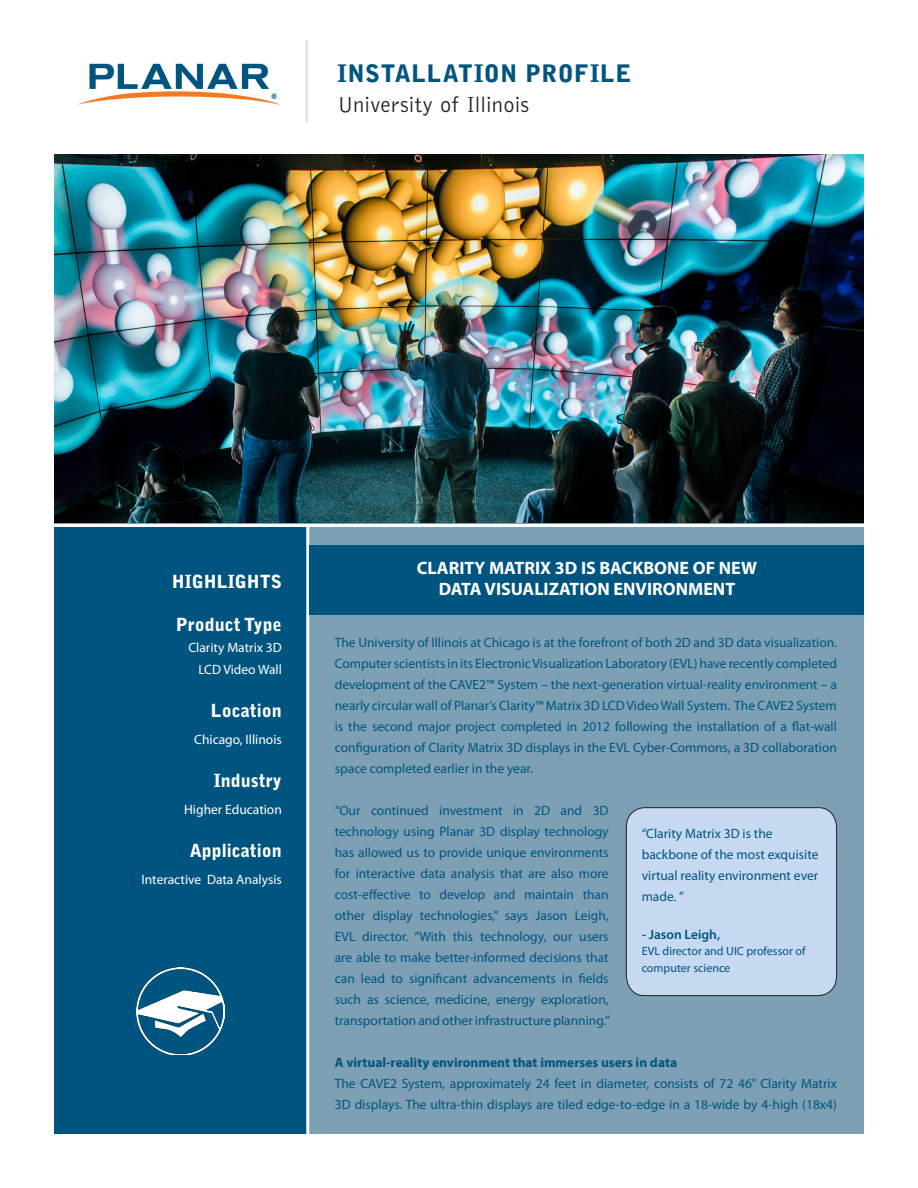
<style>
.page{position:relative;width:918px;height:1188px;background:#fff}
.page>*{position:absolute;margin:0;border:0;box-sizing:border-box;transform-origin:0 0}
.t1{font:900 24px "Bell Gothic Std";letter-spacing:.02em;color:#005480}
.Title{font:300 22.5px "Bell Gothic Std";letter-spacing:-.005em;color:#231f20}
.Subtitle{font:700 18px/21px "Myriad Pro";color:#fff;text-align:center}
.Sidebar_subheadings{font:900 18px "Bell Gothic Std";color:#fff}
.HIGHLIGHTS{font:900 18px "Bell Gothic Std";color:#fff}
.Body_text{font:13.5px/21px "Myriad Pro";color:#005480;text-align:justify}
.Quote_box_text{font:13.5px/21px "Myriad Pro";color:#005480}
.Sidebar_text{font:13.5px/21.6px "Myriad Pro";color:#fff;text-align:right}
.Body_text_subhead{font:700 13.5px "Myriad Pro";color:#005480}
.Quote_box_name{font:600 13.5px "Myriad Pro";color:#005480}
.Quotebox_job_title_c{font:12px/16.5px "Myriad Pro";color:#005480}
</style>
<div class="page">
<img style="left:54px;top:155px;width:810px;height:369px">
<div style="left:54px;top:524px;width:810px;height:610px;background:#7da0b5"></div>
<img style="left:79px;top:63px;width:201px;height:42px">
<hr style="left:305px;top:40px;width:3px;height:83px;background:#e6e7e9">
<div style="left:54px;top:526px;width:254px;height:608px;background:#005480"></div>
<img style="left:136px;top:967px;width:88px;height:88px">
<div style="left:626px;top:808px;width:211px;height:188px;background:#c6d9f1;border-radius:19px"></div>
<div style="left:626px;top:807px;width:211px;height:189px;border:1px solid #231f20;border-radius:19px"></div>
<hr style="left:30px;top:524px;width:845px;height:3px;background:#fff">
<hr style="left:306px;top:526px;width:3px;height:658px;background:#fff">
<div style="left:310px;top:545px;width:554px;height:70px;background:#005480"></div>
<p class="t1" style="left:337px;top:59px;width:296px">INSTALLATION PROFILE</p>
<p class="Title" style="left:337px;top:92px;width:193px">University of Illinois</p>
<p class="HIGHLIGHTS" style="left:172px;top:571px;width:111px">HIGHLIGHTS</p>
<p class="Sidebar_subheadings" style="left:176px;top:614px;width:108px">Product Type</p>
<p class="Sidebar_text" style="left:188px;top:637px;width:95px">Clarity Matrix 3D<br>LCD Video Wall</p>
<p class="Sidebar_subheadings" style="left:211px;top:700px;width:73px">Location</p>
<p class="Sidebar_text" style="left:194px;top:729px;width:89px">Chicago, Illinois</p>
<p class="Sidebar_subheadings" style="left:214px;top:770px;width:70px">Industry</p>
<p class="Sidebar_text" style="left:184px;top:799px;width:99px">Higher Education</p>
<p class="Sidebar_subheadings" style="left:190px;top:840px;width:94px">Application</p>
<p class="Sidebar_text" style="left:142px;top:869px;width:142px">Interactive Data Analysis</p>
<p class="Subtitle" style="left:417px;top:556px;width:342px">CLARITY MATRIX 3D IS BACKBONE OF NEW<br>DATA VISUALIZATION ENVIRONMENT</p>
<p class="Body_text" style="left:335px;top:632px;width:504px">The University of Illinois at Chicago is at the forefront of both 2D and 3D data visualization.<br>Computer scientists in its Electronic Visualization Laboratory (EVL) have recently completed development of the CAVE2™ System – the next-generation virtual-reality environment – a nearly circular wall of Planar’s Clarity™ Matrix 3D LCD Video Wall System. The CAVE2 System is the second major project completed in 2012 following the installation of a flat-wall configuration of Clarity Matrix 3D displays in the EVL Cyber-Commons, a 3D collaboration space completed earlier in the year.</p>
<p class="Body_text" style="left:335px;top:800px;width:277px">“Our continued investment in 2D and 3D technology using Planar 3D display technology has allowed us to provide unique environments for interactive data analysis that are also more cost-effective to develop and maintain than other display technologies,” says Jason Leigh, EVL director. “With this technology, our users are able to make better-informed decisions that can lead to significant advancements in fields such as science, medicine, energy exploration, transportation and other infrastructure planning.”</p>
<p class="Body_text_subhead" style="left:335px;top:1054px;width:344px">A virtual-reality environment that immerses users in data</p>
<p class="Body_text" style="left:335px;top:1073px;width:504px">The CAVE2 System, approximately 24 feet in diameter, consists of 72 46” Clarity Matrix<br>3D displays. The ultra-thin displays are tiled edge-to-edge in a 18-wide by 4-high (18x4)</p>
<p class="Quote_box_text" style="left:642px;top:823px;width:178px">“Clarity Matrix 3D is the backbone of the most exquisite virtual reality environment ever made. ”</p>
<p class="Quote_box_name" style="left:642px;top:927px;width:80px">- Jason Leigh,</p>
<p class="Quotebox_job_title_c" style="left:642px;top:943px;width:165px">EVL director and UIC professor of computer science</p>
</div>
